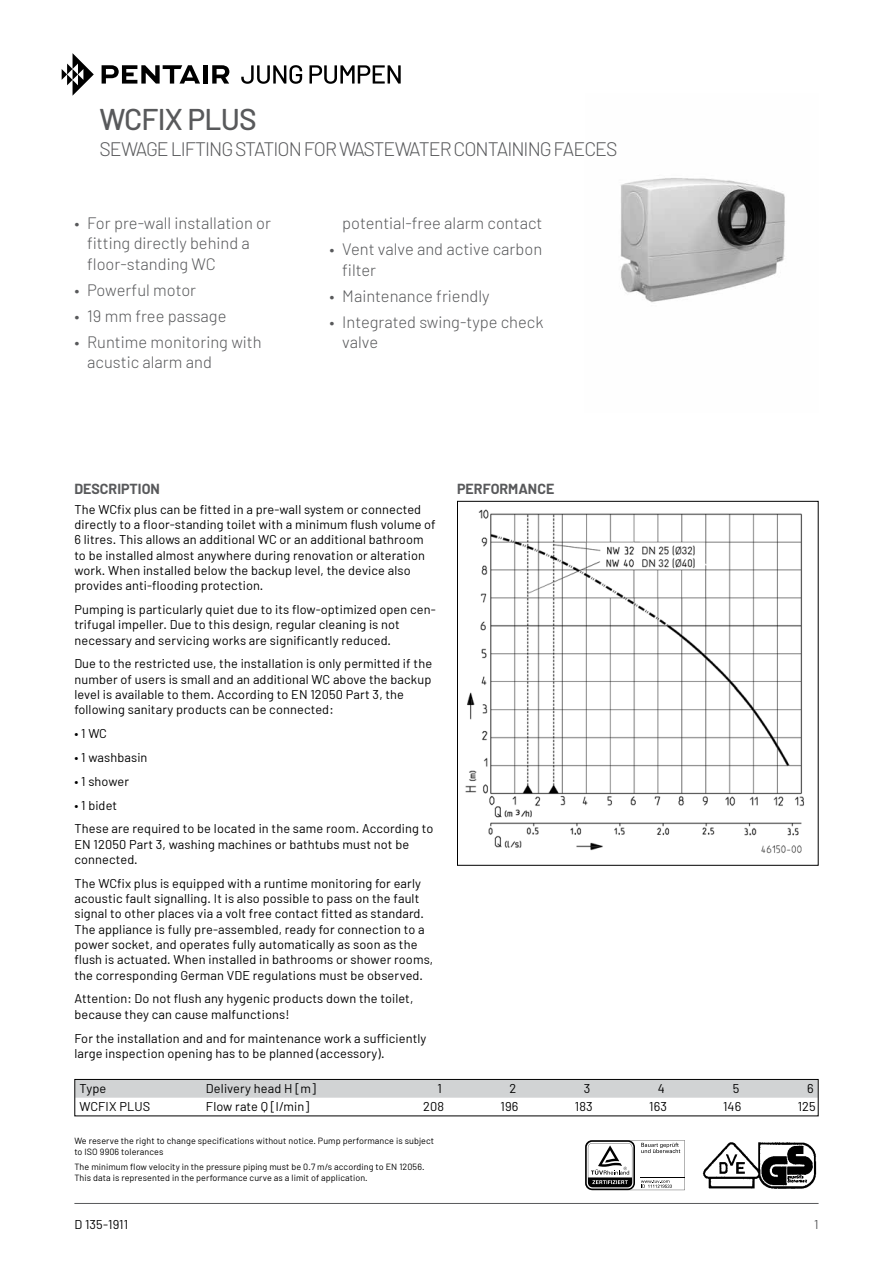
<style>
.page{position:relative;width:893px;height:1263px;background:#fff}
.page>*{position:absolute;margin:0;border:0;box-sizing:border-box;transform-origin:0 0}
.t1{font:500 30px "Barlow";letter-spacing:-.025em;color:#58595b}
.t2{font:300 19.5px "Barlow";letter-spacing:-.05em;color:#58595b}
.t3{font:300 16.5px/20.2px "Barlow";color:#58595b}
.t4{font:700 14.25px "Barlow";color:#58595b}
.t5{font:12.75px/15.3px "Barlow";letter-spacing:.01em;color:#000}
.t6{font:12.75px "Barlow";color:#58595b}
.t7{font:9px/10.8px "Barlow";letter-spacing:.01em;color:#000}
</style>
<div class="page">
<hr style="left:74px;top:1203px;width:745px;height:1px;background:#58595b">
<img style="left:620px;top:178px;width:165px;height:125px">
<img style="left:465px;top:509px;width:339px;height:345px">
<div style="left:457px;top:501px;width:362px;height:365px;border:1px solid #000"></div>
<div style="left:76px;top:1081px;width:741px;height:17px;background:#d1d3d4"></div>
<div style="left:74px;top:1079px;width:745px;height:37px;border:1px solid #000"></div>
<svg style="left:585px;top:1140px;width:100px;height:51px"></svg>
<img style="left:702px;top:1142px;width:115px;height:47px">
<svg style="left:241px;top:65px;width:61px;height:19px"></svg>
<svg style="left:309px;top:65px;width:92px;height:19px"></svg>
<svg style="left:62px;top:53px;width:32px;height:43px"></svg>
<svg style="left:102px;top:65px;width:98px;height:19px"></svg>
<hr style="left:203px;top:65px;width:4px;height:19px;background:#000">
<svg style="left:212px;top:65px;width:17px;height:19px"></svg>
<h1 class="t1" style="left:99px;top:101px;width:159px">WCFIX PLUS</h1>
<h2 class="t2" style="left:99px;top:136px;width:520px">SEWAGE LIFTING STATION FOR WASTEWATER CONTAINING FAECES</h2>
<p class="t3" style="left:87px;top:213px;width:185px;text-indent:-13px">• For pre-wall installation or fitting directly behind a floor-standing WC</p>
<p class="t3" style="left:74px;top:279px;width:123px">• Powerful motor</p>
<p class="t3" style="left:74px;top:306px;width:154px">• 19 mm free passage</p>
<p class="t3" style="left:87px;top:332px;width:176px;text-indent:-13px">• Runtime monitoring with acustic alarm and</p>
<p class="t4" style="left:74px;top:480px;width:87px">DESCRIPTION</p>
<p class="t3" style="left:342px;top:213px;width:202px">potential-free alarm contact</p>
<p class="t3" style="left:342px;top:239px;width:201px;text-indent:-13px">• Vent valve and active carbon filter</p>
<p class="t3" style="left:330px;top:285px;width:162px">• Maintenance friendly</p>
<p class="t3" style="left:342px;top:311px;width:203px;text-indent:-13px">• Integrated swing-type check valve</p>
<p class="t4" style="left:457px;top:480px;width:99px">PERFORMANCE</p>
<p class="t5" style="left:74px;top:501px;width:363px">The WCfix plus can be fitted in a pre-wall system or connected directly to a floor-standing toilet with a minimum flush volume of 6 litres. This allows an additional WC or an additional bathroom to be installed almost anywhere during renovation or alteration work. When installed below the backup level, the device also provides anti-flooding protection.</p>
<p class="t5" style="left:74px;top:601px;width:363px">Pumping is particularly quiet due to its flow-optimized open cen&shy;trifugal impeller. Due to this design, regular cleaning is not necessary and servicing works are significantly reduced.</p>
<p class="t5" style="left:74px;top:656px;width:359px">Due to the restricted use, the installation is only permitted if the number of users is small and an additional WC above the backup level is available to them. According to EN 12050 Part 3, the following sanitary products can be connected:</p>
<p class="t5" style="left:74px;top:725px;width:34px">• 1 WC</p>
<p class="t5" style="left:74px;top:749px;width:75px">• 1 washbasin</p>
<p class="t5" style="left:74px;top:773px;width:56px">• 1 shower</p>
<p class="t5" style="left:74px;top:793px;width:360px;line-height:23.9px">• 1 bidet<br>These are required to be located in the same room. According to</p>
<p class="t5" style="left:74px;top:836px;width:336px">EN 12050 Part 3, washing machines or bathtubs must not be connected.</p>
<p class="t5" style="left:74px;top:875px;width:360px">The WCfix plus is equipped with a runtime monitoring for early acoustic fault signalling. It is also possible to pass on the fault signal to other places via a volt free contact fitted as standard.<br>The appliance is fully pre-assembled, ready for connection to a power socket, and operates fully automatically as soon as the flush is actuated. When installed in bathrooms or shower rooms, the corresponding German VDE regulations must be observed.</p>
<p class="t5" style="left:74px;top:991px;width:341px">Attention: Do not flush any hygenic products down the toilet, because they can cause malfunctions!</p>
<p class="t5" style="left:74px;top:1030px;width:354px">For the installation and and for maintenance work a sufficiently large inspection opening has to be planned (accessory).</p>
<p class="t5" style="left:79px;top:1081px;width:28px">Type</p>
<p class="t5" style="left:206px;top:1081px;width:111px">Delivery head H [m]</p>
<p class="t5" style="left:437px;top:1081px;width:6px">1</p>
<p class="t5" style="left:509px;top:1081px;width:8px">2</p>
<p class="t5" style="left:584px;top:1081px;width:8px">3</p>
<p class="t5" style="left:658px;top:1081px;width:9px">4</p>
<p class="t5" style="left:733px;top:1081px;width:8px">5</p>
<p class="t5" style="left:807px;top:1081px;width:8px">6</p>
<p class="t5" style="left:79px;top:1099px;width:72px">WCFIX PLUS</p>
<p class="t5" style="left:206px;top:1099px;width:105px">Flow rate Q [l/min]</p>
<p class="t5" style="left:423px;top:1099px;width:22px">208</p>
<p class="t5" style="left:500px;top:1099px;width:19px">196</p>
<p class="t5" style="left:575px;top:1099px;width:19px">183</p>
<p class="t5" style="left:649px;top:1099px;width:19px">163</p>
<p class="t5" style="left:723px;top:1099px;width:20px">146</p>
<p class="t5" style="left:798px;top:1099px;width:20px">125</p>
<p class="t7" style="left:74px;top:1135px;width:361px">We reserve the right to change specifications without notice. Pump performance is subject to ISO 9906 tolerances</p>
<p class="t7" style="left:74px;top:1161px;width:352px">The minimum flow velocity in the pressure piping must be 0.7 m/s according to EN 12056.<br>This data is represented in the performance curve as a limit of application.</p>
<p class="t5" style="left:74px;top:1216px;width:55px">D 135-1911</p>
<p class="t6" style="left:814px;top:1216px;width:6px">1</p>
</div>
